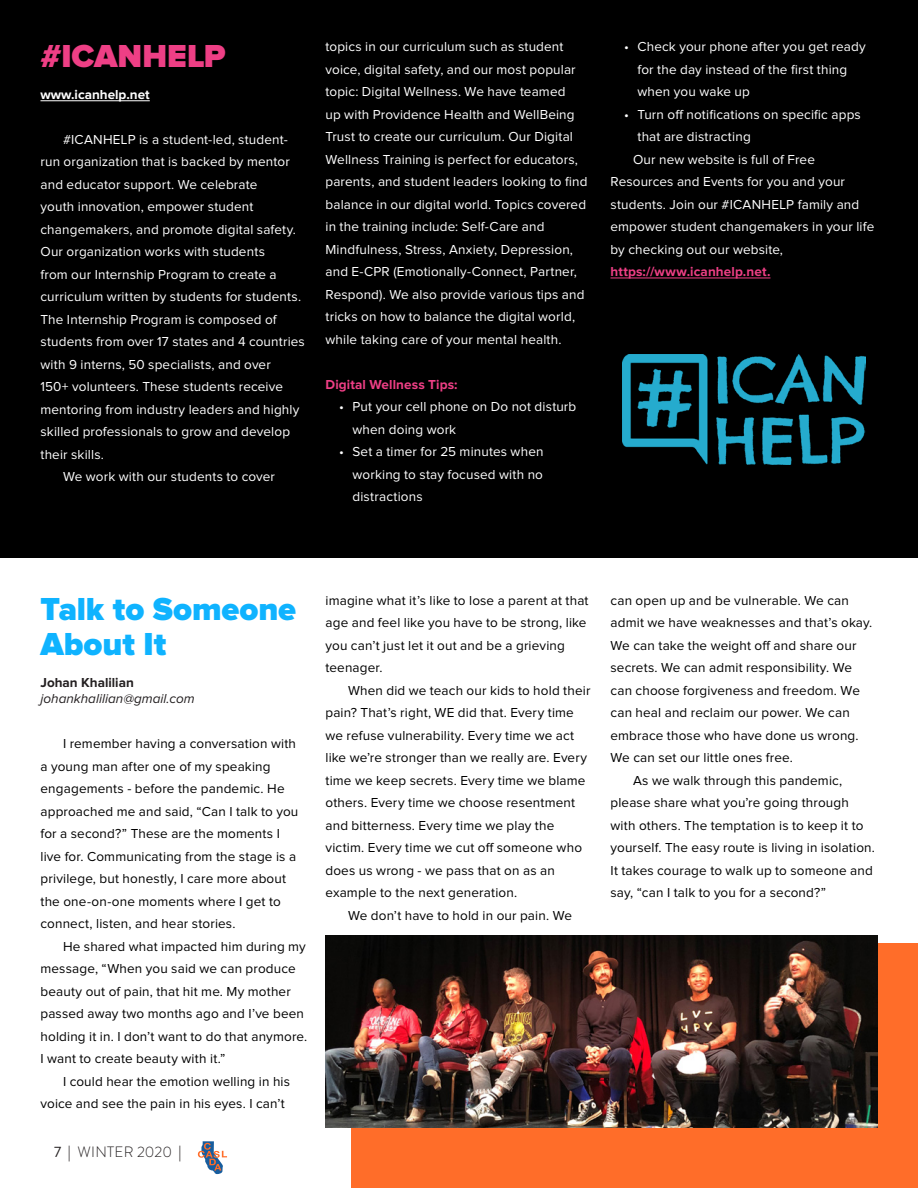
<style>
.page{position:relative;width:918px;height:1188px;background:#fff}
.page>*{position:absolute;margin:0;border:0;box-sizing:border-box;transform-origin:0 0}
.t1{font:900 33px/34.5px "Proxima Nova";letter-spacing:-.005em;color:#0fb3ff}
.t2{font:900 33px "Proxima Nova";color:#ee3f85}
.t3{font:300 15px "Brandon Grotesque";letter-spacing:.02em;color:#231f20}
.Body{font:13.5px/22.5px "Proxima Nova";letter-spacing:.01em;color:#000}
.Body-2{font:13.5px/22.5px "Proxima Nova";letter-spacing:.01em;color:#fff}
.Email{font:italic 13.5px "Proxima Nova";color:#231f20}
.Body-3{font:700 13.5px "Proxima Nova";letter-spacing:.01em;color:#ee3f85}
.Author{font:700 13.5px "Proxima Nova";color:#fff}
.Author-2{font:700 13.5px "Proxima Nova";color:#231f20}
.s1{font-weight:700;color:#ee3f85}
.s2{font-weight:400}
</style>
<div class="page">
<svg style="left:198px;top:1141px;width:29px;height:33px"></svg>
<div style="left:351px;top:944px;width:567px;height:244px;background:#ff6d29"></div>
<div style="left:0;top:0;width:918px;height:557px;background:#000"></div>
<hr style="left:40px;top:101px;width:110px;height:1px;background:#fff">
<hr style="left:610px;top:278px;width:161px;height:1px;background:#ee3f85">
<img style="left:623px;top:355px;width:242px;height:109px">
<img style="left:326px;top:935px;width:552px;height:193px">
<p class="t2" style="left:40px;top:36px;width:187px">#ICANHELP</p>
<p class="Author" style="left:40px;top:87px;width:111px">www.icanhelp.net</p>
<p class="Body-2" style="left:40px;top:129px;width:266px;text-indent:22px">#ICANHELP is a student-led, student&shy;run organization that is backed by mentor and educator support. We celebrate<br>youth innovation, empower student changemakers, and promote digital safety.<br>Our organization works with students<br>from our Internship Program to create a curriculum written by students for students.<br>The Internship Program is composed of students from over 17 states and 4 countries with 9 interns, 50 specialists, and over<br>150+ volunteers. These students receive mentoring from industry leaders and highly skilled professionals to grow and develop their skills.</p>
<p class="Body-2" style="left:63px;top:466px;width:214px">We work with our students to cover</p>
<p class="Body-2" style="left:326px;top:36px;width:264px">topics in our curriculum such as student voice, digital safety, and our most popular topic: Digital Wellness. We have teamed<br>up with Providence Health and WellBeing Trust to create our curriculum. Our Digital Wellness Training is perfect for educators, parents, and student leaders looking to find balance in our digital world. Topics covered in the training include: Self-Care and Mindfulness, Stress, Anxiety, Depression, and E-CPR (Emotionally-Connect, Partner, Respond). We also provide various tips and tricks on how to balance the digital world, while taking care of your mental health.</p>
<p class="Body-3" style="left:326px;top:376px;width:134px">Digital Wellness Tips:</p>
<p class="Body-2" style="left:352px;top:396px;width:225px;text-indent:-14px">• Put your cell phone on Do not disturb when doing work</p>
<p class="Body-2" style="left:352px;top:441px;width:193px;text-align:justify;text-indent:-14px">• Set a timer for 25 minutes when working to stay focused with no distractions</p>
<p class="Body-2" style="left:638px;top:36px;width:230px;text-indent:-14px">• Check your phone after you get ready for the day instead of the first thing when you wake up</p>
<p class="Body-2" style="left:638px;top:103px;width:225px;text-indent:-14px">• Turn off notifications on specific apps that are distracting</p>
<p class="Body-2" style="left:610px;top:148px;width:265px;text-indent:22px">Our new website is full of Free Resources and Events for you and your students. Join our #ICANHELP family and empower student changemakers in your life by checking out our website, <span class="s1">https://www.icanhelp.net.</span></p>
<p class="t1" style="left:40px;top:593px;width:257px">Talk to Someone<br>About It</p>
<p class="Author-2" style="left:40px;top:675px;width:95px">Johan Khalilian</p>
<p class="Email" style="left:40px;top:691px;width:156px">johankhalilian@gmail.com</p>
<p class="Body" style="left:40px;top:733px;width:259px;text-indent:22px">I remember having a conversation with a young man after one of my speaking engagements - before the pandemic. He approached me and said, “Can I talk to you for a second?” These are the moments I live for. Communicating from the stage is a privilege, but honestly, I care more about the one-on-one moments where I get to connect, listen, and hear stories.</p>
<p class="Body" style="left:40px;top:935px;width:268px;text-indent:22px">He shared what impacted him during my message, “When you said we can produce beauty out of pain, that hit me. My mother passed away two months ago and I’ve been holding it in. I don’t want to do that anymore.<br>I want to create beauty with it.”</p>
<p class="Body" style="left:40px;top:1070px;width:251px;text-indent:22px">I could hear the emotion welling in his voice and see the pain in his eyes. I can’t</p>
<p class="t3" style="left:54px;top:1142px;width:129px"><span class="s2">7 |</span> WINTER 2020 <span class="s2">|</span></p>
<p class="Body" style="left:326px;top:589px;width:265px">imagine what it’s like to lose a parent at that age and feel like you have to be strong, like you can’t just let it out and be a grieving teenager.</p>
<p class="Body" style="left:326px;top:679px;width:267px;text-indent:22px">When did we teach our kids to hold their pain? That’s right, WE did that. Every time we refuse vulnerability. Every time we act like we’re stronger than we really are. Every time we keep secrets. Every time we blame others. Every time we choose resentment and bitterness. Every time we play the victim. Every time we cut off someone who does us wrong - we pass that on as an example to the next generation.</p>
<p class="Body" style="left:348px;top:904px;width:226px">We don’t have to hold in our pain. We</p>
<p class="Body" style="left:610px;top:589px;width:263px">can open up and be vulnerable. We can admit we have weaknesses and that’s okay.<br>We can take the weight off and share our secrets. We can admit responsibility. We can choose forgiveness and freedom. We can heal and reclaim our power. We can embrace those who have done us wrong.<br>We can set our little ones free.</p>
<p class="Body" style="left:610px;top:769px;width:266px;text-indent:22px">As we walk through this pandemic, please share what you’re going through with others. The temptation is to keep it to yourself. The easy route is living in isolation.<br>It takes courage to walk up to someone and say, “can I talk to you for a second?”</p>
</div>
